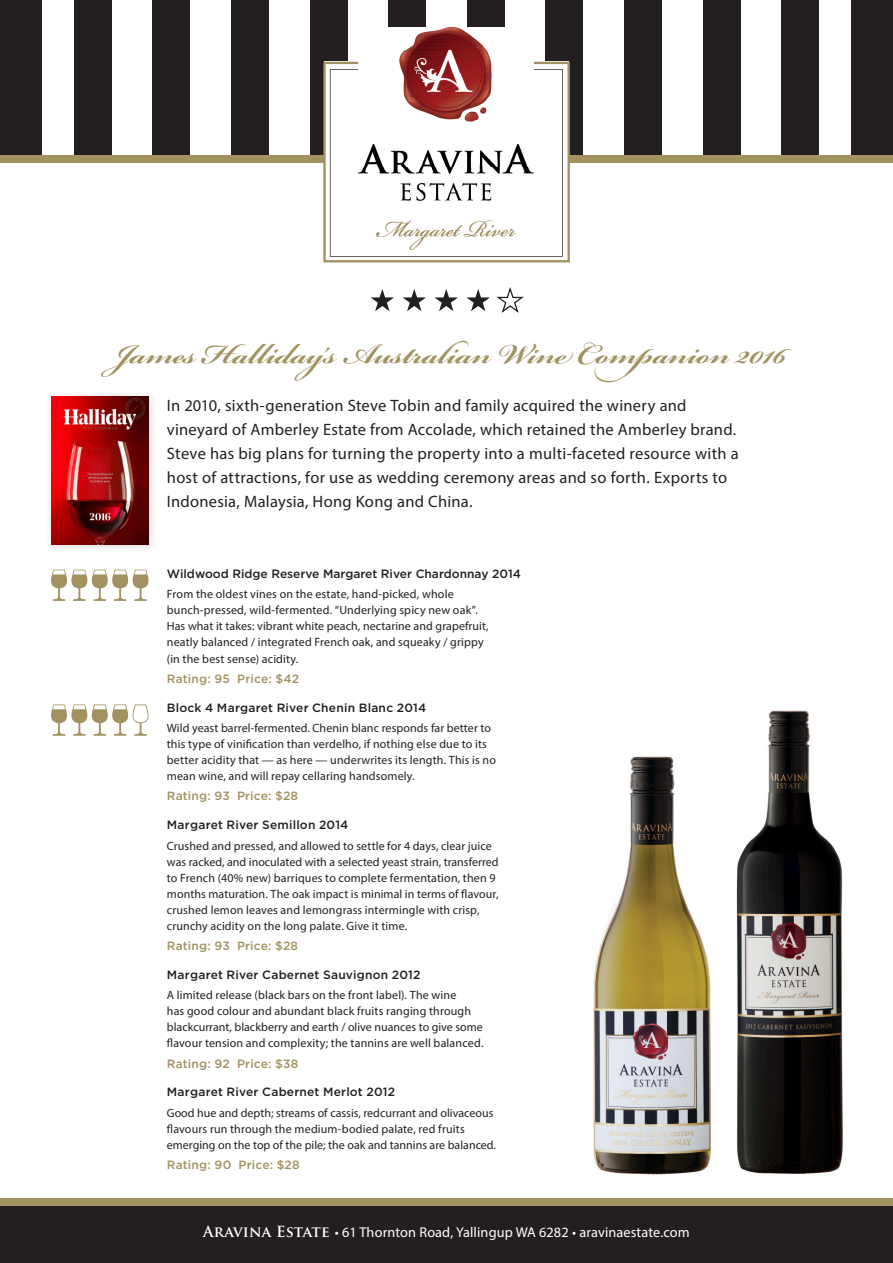
<style>
.page{position:relative;width:893px;height:1263px;background:#fff}
.page>*{position:absolute;margin:0;border:0;box-sizing:border-box;transform-origin:0 0}
.t1{font:700 43.5px "Bickham Script Pro";color:#a29161}
.t2{font:16.5px/24px "Myriad Pro";letter-spacing:.015em;color:#231f20}
.t3{font:14.25px "Myriad Pro";letter-spacing:.01em;color:#fff}
.t4{font:12px/16px "Myriad Pro";letter-spacing:.01em;color:#231f20}
.t5{font:500 12px "Gotham";letter-spacing:.015em;color:#231f20}
.t6{font:500 12px "Gotham";letter-spacing:.015em;color:#a29161}
.s1{font-family:"Trajan Pro";font-weight:700;font-size:15px}
</style>
<div class="page">
<div style="left:74px;top:0;width:37px;height:156px;background:#231f20"></div>
<div style="left:231px;top:0;width:38px;height:156px;background:#231f20"></div>
<div style="left:546px;top:0;width:37px;height:156px;background:#231f20"></div>
<div style="left:389px;top:0;width:37px;height:156px;background:#231f20"></div>
<div style="left:703px;top:0;width:37px;height:156px;background:#231f20"></div>
<div style="left:153px;top:0;width:37px;height:156px;background:#231f20"></div>
<div style="left:310px;top:0;width:37px;height:156px;background:#231f20"></div>
<div style="left:624px;top:0;width:38px;height:156px;background:#231f20"></div>
<div style="left:467px;top:0;width:37px;height:156px;background:#231f20"></div>
<div style="left:782px;top:0;width:37px;height:156px;background:#231f20"></div>
<div style="left:0;top:0;width:41px;height:156px;background:#231f20"></div>
<div style="left:852px;top:0;width:41px;height:156px;background:#231f20"></div>
<div style="left:0;top:155px;width:893px;height:8px;background:#a29161"></div>
<svg style="left:323px;top:62px;width:247px;height:200px"></svg>
<svg style="left:330px;top:69px;width:233px;height:188px"></svg>
<img style="left:358px;top:28px;width:176px;height:221px">
<svg style="left:371px;top:289px;width:23px;height:22px"></svg>
<svg style="left:403px;top:289px;width:23px;height:22px"></svg>
<svg style="left:434px;top:289px;width:24px;height:22px"></svg>
<svg style="left:466px;top:287px;width:58px;height:26px"></svg>
<div style="left:44px;top:390px;width:114px;height:164px;background:#231f20;opacity:.2"></div>
<img style="left:51px;top:396px;width:98px;height:148px">
<img style="left:736px;top:710px;width:107px;height:464px">
<img style="left:593px;top:756px;width:119px;height:419px">
<div style="left:0;top:1206px;width:893px;height:57px;background:#231f20"></div>
<div style="left:0;top:1198px;width:893px;height:8px;background:#a29161"></div>
<svg style="left:51px;top:570px;width:98px;height:31px"></svg>
<svg style="left:51px;top:704px;width:98px;height:32px"></svg>
<p class="t1" style="left:113px;top:322px;width:674px">James Halliday’s Australian Wine Companion 2016</p>
<p class="t2" style="left:167px;top:393px;width:573px">In 2010, sixth-generation Steve Tobin and family acquired the winery and vineyard of Amberley Estate from Accolade, which retained the Amberley brand.<br>Steve has big plans for turning the property into a multi-faceted resource with a host of attractions, for use as wedding ceremony areas and so forth. Exports to Indonesia, Malaysia, Hong Kong and China.</p>
<p class="t5" style="left:167px;top:567px;width:356px">Wildwood Ridge Reserve Margaret River Chardonnay 2014</p>
<p class="t4" style="left:167px;top:586px;width:323px">From the oldest vines on the estate, hand-picked, whole bunch-pressed, wild-fermented. “Underlying spicy new oak”.<br>Has what it takes: vibrant white peach, nectarine and grapefruit, neatly balanced / integrated French oak, and squeaky / grippy (in the best sense) acidity.</p>
<p class="t6" style="left:167px;top:672px;width:134px">Rating: 95 Price: $42</p>
<p class="t5" style="left:167px;top:700px;width:261px">Block 4 Margaret River Chenin Blanc 2014</p>
<p class="t4" style="left:167px;top:720px;width:331px">Wild yeast barrel-fermented. Chenin blanc responds far better to this type of vinification than verdelho, if nothing else due to its better acidity that — as here — underwrites its length. This is no mean wine, and will repay cellaring handsomely.</p>
<p class="t6" style="left:167px;top:789px;width:133px">Rating: 93 Price: $28</p>
<p class="t5" style="left:167px;top:818px;width:183px">Margaret River Semillon 2014</p>
<p class="t4" style="left:167px;top:837px;width:333px">Crushed and pressed, and allowed to settle for 4 days, clear juice was racked, and inoculated with a selected yeast strain, transferred to French (40% new) barriques to complete fermentation, then 9 months maturation. The oak impact is minimal in terms of flavour, crushed lemon leaves and lemongrass intermingle with crisp, crunchy acidity on the long palate. Give it time.</p>
<p class="t6" style="left:167px;top:939px;width:133px">Rating: 93 Price: $28</p>
<p class="t5" style="left:167px;top:968px;width:255px">Margaret River Cabernet Sauvignon 2012</p>
<p class="t4" style="left:167px;top:987px;width:318px">A limited release (black bars on the front label). The wine<br>has good colour and abundant black fruits ranging through blackcurrant, blackberry and earth / olive nuances to give some flavour tension and complexity; the tannins are well balanced.</p>
<p class="t6" style="left:167px;top:1056px;width:133px">Rating: 92 Price: $38</p>
<p class="t5" style="left:167px;top:1085px;width:230px">Margaret River Cabernet Merlot 2012</p>
<p class="t4" style="left:167px;top:1104px;width:331px">Good hue and depth; streams of cassis, redcurrant and olivaceous flavours run through the medium-bodied palate, red fruits emerging on the top of the pile; the oak and tannins are balanced.</p>
<p class="t6" style="left:167px;top:1158px;width:134px">Rating: 90 Price: $28</p>
<p class="t3" style="left:203px;top:1223px;width:488px"><span class="s1">Aravina Estate</span> • 61 Thornton Road, Yallingup WA 6282 • aravinaestate.com</p>
</div>
